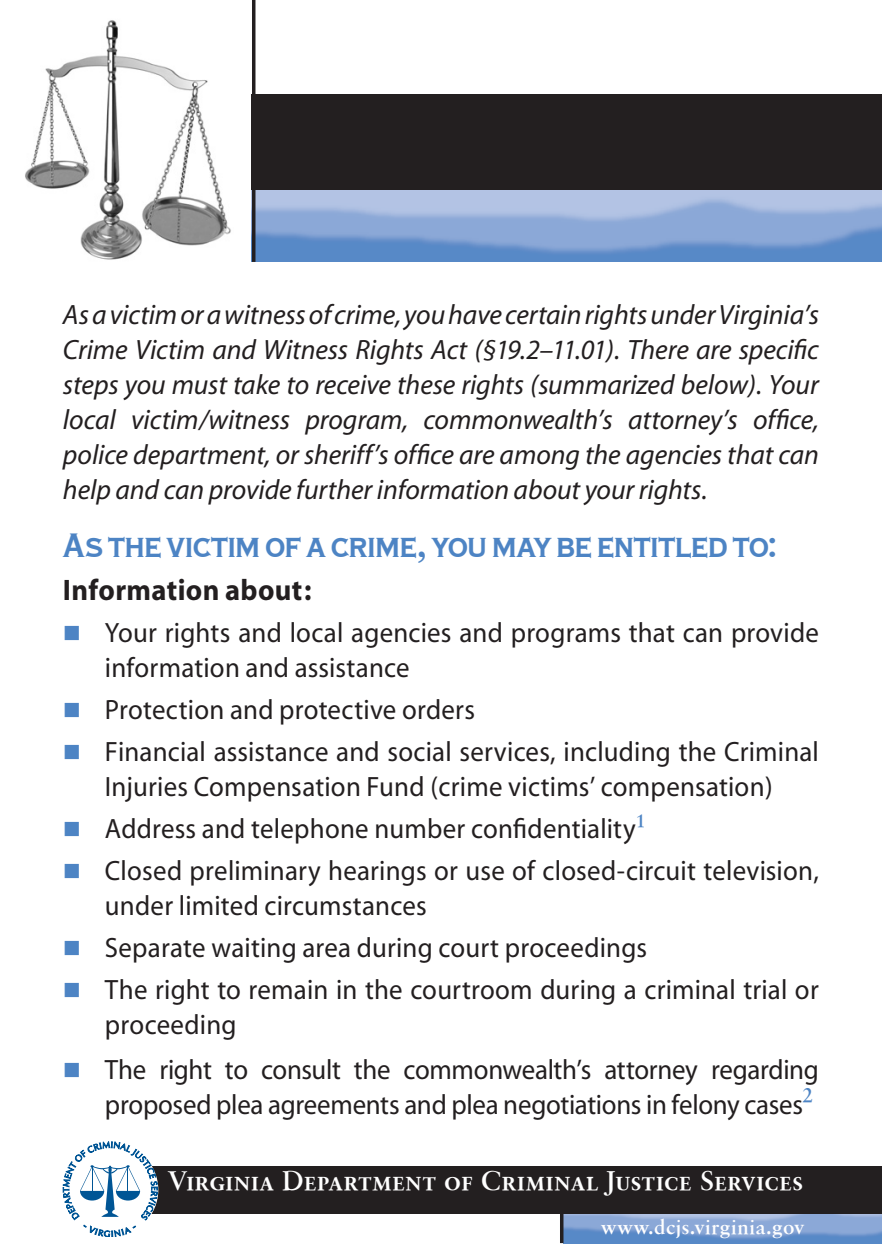
<style>
.page{position:relative;width:882px;height:1260px;background:#fff}
.page>*{position:absolute;margin:0;border:0;box-sizing:border-box;transform-origin:0 0}
.t1{font:700 condensed 35px "Copperplate Gothic";letter-spacing:-.02em;color:#4d84c4}
.t2{font:700 29.75px "Myriad";letter-spacing:.01em;color:#231f20;scale:.96 1}
.t3{font:28px/35px "Myriad";letter-spacing:.005em;color:#231f20;scale:.96 1}
.t4{font:italic 28px/35px "Myriad";letter-spacing:-.005em;color:#231f20;text-align:justify}
.t5{font:700 28px "Savoy Sm Caps";letter-spacing:.025em;color:#fff}
.t6{font:700 21px "Savoy";letter-spacing:.035em;color:#fff}
.s1{color:#4d84c4}
</style>
<div class="page">
<img style="left:25px;top:20px;width:206px;height:240px">
<img style="left:563px;top:1213px;width:319px;height:30px">
<div style="left:252px;top:94px;width:630px;height:96px;background:#231f20"></div>
<div style="left:134px;top:1166px;width:748px;height:47px;background:#231f20"></div>
<hr style="left:560px;top:1210px;width:3px;height:33px;background:#231f20">
<img style="left:255px;top:190px;width:627px;height:72px">
<hr style="left:252px;top:0;width:3px;height:262px;background:#231f20">
<svg style="left:63px;top:1142px;width:94px;height:94px"></svg>
<p class="t4" style="left:63px;top:299px;width:758px">As a victim or a witness of crime, you have certain rights under Virginia’s Crime Victim and Witness Rights Act (§19.2–11.01). There are specific steps you must take to receive these rights (summarized below). Your local victim/witness program, commonwealth’s attorney’s office, police department, or sheriff’s office are among the agencies that can help and can provide further information about your rights.</p>
<p class="t1" style="left:63px;top:527px;width:716px">As the victim of a crime, you may be entitled to:</p>
<p class="t2" style="left:63px;top:574px;width:261px">Information about:</p>
<p class="t3" style="left:105px;top:616px;width:745px;text-indent:-42px"><span class="s1">■</span> Your rights and local agencies and programs that can provide information and assistance</p>
<p class="t3" style="left:63px;top:693px;width:431px"><span class="s1">■</span> Protection and protective orders</p>
<p class="t3" style="left:63px;top:735px;width:789px;text-align:center"><span class="s1">■</span> Financial assistance and social services, including the Criminal<br>Injuries Compensation Fund (crime victims’ compensation)</p>
<p class="t3" style="left:63px;top:812px;width:608px"><span class="s1">■</span> Address and telephone number confidentiality<sup>1</sup></p>
<p class="t3" style="left:105px;top:854px;width:745px;text-indent:-42px"><span class="s1">■</span> Closed preliminary hearings or use of closed-circuit television, under limited circumstances</p>
<p class="t3" style="left:63px;top:931px;width:610px"><span class="s1">■</span> Separate waiting area during court proceedings</p>
<p class="t3" style="left:105px;top:973px;width:745px;text-indent:-42px"><span class="s1">■</span> The right to remain in the courtroom during a criminal trial or proceeding</p>
<p class="t3" style="left:63px;top:1053px;width:789px;text-align:right"><span class="s1">■</span> The right to consult the commonwealth’s attorney regarding proposed plea agreements and plea negotiations in felony cases<sup>2</sup></p>
<p class="t5" style="left:169px;top:1164px;width:636px">Virginia Department of Criminal Justice Services</p>
<p class="t6" style="left:602px;top:1215px;width:204px">www.dcjs.virginia.gov</p>
</div>
